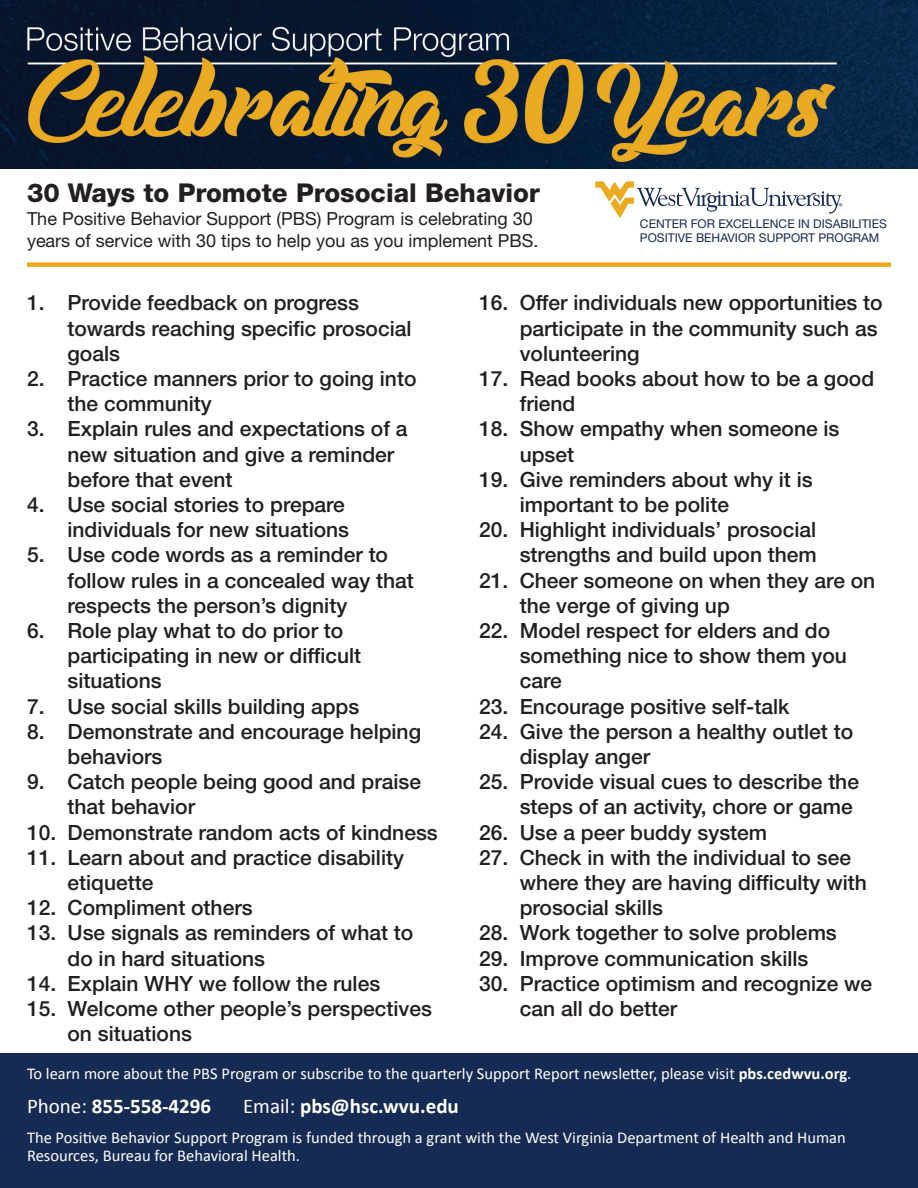
<style>
.page{position:relative;width:918px;height:1188px;background:#fff}
.page>*{position:absolute;margin:0;border:0;box-sizing:border-box;transform-origin:0 0}
.t1{font:800 25.95px "Helvetica Neue LT Std";color:#231f20}
.t2{font:500 21px/25.2px "Helvetica Neue LT Std";color:#231f20}
.t3{font:700 21px "Calibri";color:#fff}
.t4{font:18px/21.6px "Helvetica Neue LT Std";color:#231f20}
.t5{font:16.5px/17.9px "Calibri";color:#fff}
.t6{font:12px/14.4px "Helvetica Neue LT Std";color:#172a53}
.s1{font-weight:700}
.s2{font-weight:400}
</style>
<div class="page">
<svg style="left:595px;top:181px;width:247px;height:37px"></svg>
<div style="left:0;top:1053px;width:918px;height:135px;background:#162b53"></div>
<div style="left:27px;top:262px;width:864px;height:5px;background:#eaaa20"></div>
<img style="left:0;top:0;width:918px;height:168px">
<p class="t1" style="left:27px;top:177px;width:515px">30 Ways to Promote Prosocial Behavior</p>
<p class="t4" style="left:27px;top:208px;width:513px">The Positive Behavior Support (PBS) Program is celebrating 30 years of service with 30 tips to help you as you implement PBS.</p>
<p class="t6" style="left:640px;top:216px;width:248px">CENTER FOR EXCELLENCE IN DISABILITIES<br>POSITIVE BEHAVIOR SUPPORT PROGRAM</p>
<p class="t2" style="left:68px;top:290px;width:345px;text-indent:-41px">1. Provide feedback on progress towards reaching specific prosocial goals</p>
<p class="t2" style="left:68px;top:366px;width:350px;text-indent:-41px">2. Practice manners prior to going into the community</p>
<p class="t2" style="left:68px;top:416px;width:342px;text-indent:-41px">3. Explain rules and expectations of a new situation and give a reminder before that event</p>
<p class="t2" style="left:27px;top:492px;width:324px;text-align:right">4. Use social stories to prepare individuals for new situations</p>
<p class="t2" style="left:68px;top:542px;width:348px;text-indent:-41px">5. Use code words as a reminder to follow rules in a concealed way that respects the person’s dignity</p>
<p class="t2" style="left:68px;top:618px;width:295px;text-indent:-41px">6. Role play what to do prior to participating in new or difficult situations</p>
<p class="t2" style="left:27px;top:693px;width:334px">7. Use social skills building apps</p>
<p class="t2" style="left:68px;top:718px;width:355px;text-indent:-41px">8. Demonstrate and encourage helping behaviors</p>
<p class="t2" style="left:68px;top:769px;width:355px;text-indent:-41px">9. Catch people being good and praise that behavior</p>
<p class="t2" style="left:27px;top:819px;width:412px">10. Demonstrate random acts of kindness</p>
<p class="t2" style="left:68px;top:844px;width:338px;text-indent:-41px">11. Learn about and practice disability etiquette</p>
<p class="t2" style="left:27px;top:895px;width:227px">12. Compliment others</p>
<p class="t2" style="left:68px;top:920px;width:347px;text-indent:-41px">13. Use signals as reminders of what to do in hard situations</p>
<p class="t2" style="left:27px;top:970px;width:355px">14. Explain WHY we follow the rules</p>
<p class="t2" style="left:68px;top:996px;width:366px;text-indent:-41px">15. Welcome other people’s perspectives on situations</p>
<p class="t2" style="left:520px;top:290px;width:364px;text-indent:-41px">16. Offer individuals new opportunities to participate in the community such as volunteering</p>
<p class="t2" style="left:520px;top:366px;width:356px;text-indent:-41px">17. Read books about how to be a good friend</p>
<p class="t2" style="left:520px;top:416px;width:321px;text-indent:-41px">18. Show empathy when someone is upset</p>
<p class="t2" style="left:520px;top:466px;width:294px;text-indent:-41px">19. Give reminders about why it is important to be polite</p>
<p class="t2" style="left:479px;top:517px;width:339px;text-align:right">20. Highlight individuals’ prosocial strengths and build upon them</p>
<p class="t2" style="left:520px;top:567px;width:357px;text-indent:-41px">21. Cheer someone on when they are on the verge of giving up</p>
<p class="t2" style="left:520px;top:618px;width:329px;text-indent:-41px">22. Model respect for elders and do something nice to show them you care</p>
<p class="t2" style="left:479px;top:693px;width:312px">23. Encourage positive self-talk</p>
<p class="t2" style="left:520px;top:718px;width:335px;text-indent:-41px">24. Give the person a healthy outlet to display anger</p>
<p class="t2" style="left:479px;top:769px;width:381px;text-align:right">25. Provide visual cues to describe the steps of an activity, chore or game</p>
<p class="t2" style="left:479px;top:819px;width:289px">26. Use a peer buddy system</p>
<p class="t2" style="left:520px;top:844px;width:349px;text-indent:-41px">27. Check in with the individual to see where they are having difficulty with prosocial skills</p>
<p class="t2" style="left:479px;top:920px;width:359px">28. Work together to solve problems</p>
<p class="t2" style="left:479px;top:945px;width:331px">29. Improve communication skills</p>
<p class="t2" style="left:520px;top:970px;width:354px;text-indent:-41px">30. Practice optimism and recognize we can all do better</p>
<p class="t5" style="left:27px;top:1064px;width:826px">To learn more about the PBS Program or subscribe to the quarterly Support Report newsletter, please visit <span class="s1">pbs.cedwvu.org</span>.</p>
<p class="t3" style="left:27px;top:1093px;width:186px"><span class="s2">Phone:</span> 855-558-4296</p>
<p class="t3" style="left:243px;top:1093px;width:217px"><span class="s2">Email:</span> pbs@hsc.wvu.edu</p>
<p class="t5" style="left:27px;top:1128px;width:820px">The Positive Behavior Support Program is funded through a grant with the West Virginia Department of Health and Human<br>Resources, Bureau for Behavioral Health.</p>
</div>
